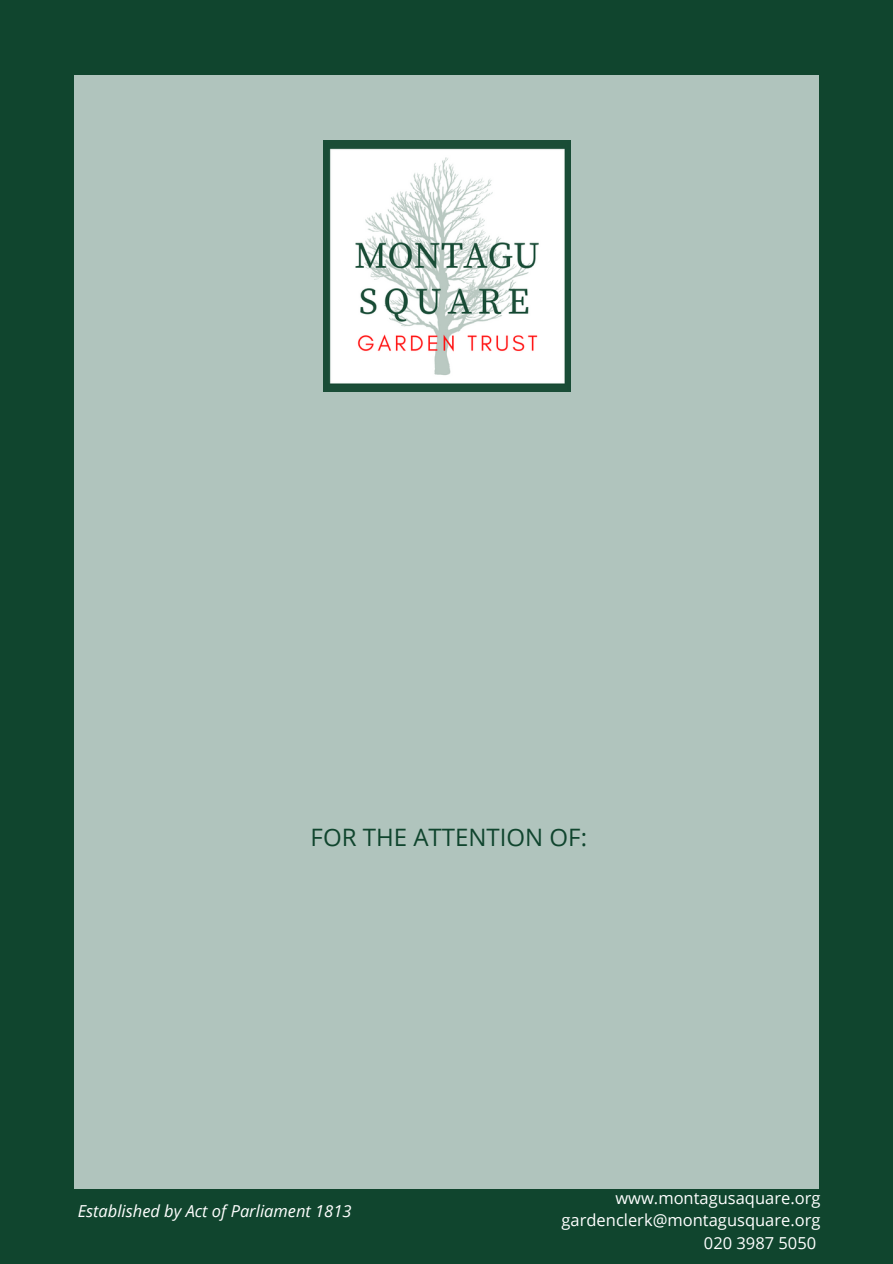
<style>
.page{position:relative;width:893px;height:1264px;background:#fff}
.page>*{position:absolute;margin:0;border:0;box-sizing:border-box;transform-origin:0 0}
.t1{font:24px "Open Sans";color:#10452e}
.t2{font:16.5px/22.5px "Open Sans";color:#fff;text-align:right}
.t3{font:italic 16.5px "Open Sans";color:#fff}
</style>
<div class="page">
<div style="left:0;top:0;width:892px;height:1263px;background:#10452e"></div>
<div style="left:74px;top:75px;width:744px;height:1113px;background:#b0c4bd"></div>
<img style="left:323px;top:141px;width:247px;height:251px">
<h1 class="t1" style="left:310px;top:820px;width:278px">FOR THE ATTENTION OF:</h1>
<p class="t3" style="left:78px;top:1198px;width:275px">Established by Act of Parliament 1813</p>
<p class="t2" style="left:561px;top:1185px;width:260px">www.montagusaquare.org gardenclerk@montagusquare.org<br>020 3987 5050</p>
</div>
